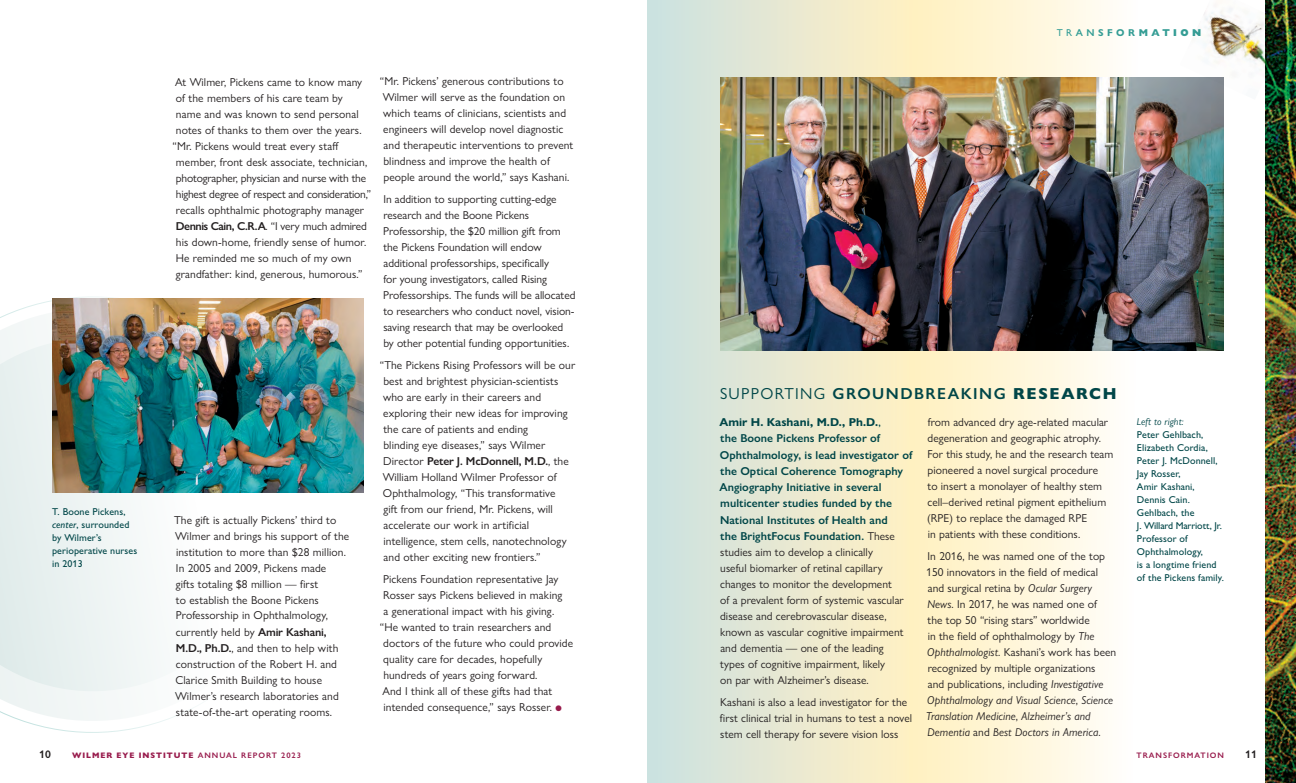
<style>
.page{position:relative;width:1296px;height:783px;background:#fff}
.page>*{position:absolute;margin:0;border:0;box-sizing:border-box;transform-origin:0 0}
.t1{font:600 16px "Gill Sans Nova";letter-spacing:.09em;color:#004648}
.bodycopy{font:11.5px/16px "Gill Sans Nova";letter-spacing:.01em;color:#231f20}
.bodycopy-2{font:11.5px "Gill Sans Nova";letter-spacing:-.02em;color:#231f20}
.bodycopy-3{font:11.5px "Gill Sans Nova";letter-spacing:-.015em;color:#231f20}
.bodycopy-4{font:11.5px "Gill Sans Nova";letter-spacing:-.01em;color:#231f20}
.t2{font:600 11px "Gill Sans Nova";color:#231f20}
.t3{font:500 10px/13px "Gill Sans Nova";letter-spacing:.01em;color:#004648}
.t4{font:700 10px "Gill Sans Nova";color:#359d95}
.t5{font:800 8px "Gill Sans Nova";letter-spacing:.12em;color:#981b4c}
.t6{font:600 8px "Gill Sans Nova";letter-spacing:.12em;color:#981b4c}
.s1{font-style:italic}
.s2{font-weight:600}
.s3{color:#981b4c}
.s4{font-weight:500}
.s5{font-weight:800}
.s6{font-weight:400}
.s7{font-weight:700;color:#004648}
.s8{font-weight:500;color:#004648}
.s9{font-weight:600;color:#004648}
.s10{font-weight:400;font-style:italic}
</style>
<div class="page">
<svg style="left:648px;top:0;width:462px;height:783px;background:#eeedd5"></svg>
<svg style="left:7px;top:296px;width:320px;height:437px"></svg>
<svg style="left:0;top:314px;width:294px;height:401px"></svg>
<img style="left:53px;top:299px;width:311px;height:193px">
<img style="left:720px;top:77px;width:504px;height:274px">
<img style="left:1266px;top:0;width:30px;height:783px">
<img style="left:1180px;top:0;width:110px;height:100px">
<p class="t3" style="left:52px;top:505px;width:87px">T. Boone Pickens, <span class="s1">center</span>, surrounded by Wilmer’s perioperative nurses in 2013</p>
<p class="bodycopy" style="left:175px;top:74px;width:189px">At Wilmer, Pickens came to know many</p>
<p class="bodycopy" style="left:176px;top:90px;width:169px">of the members of his care team by</p>
<p class="bodycopy" style="left:176px;top:106px;width:184px">name and was known to send personal</p>
<p class="bodycopy" style="left:176px;top:122px;width:187px">notes of thanks to them over the years.</p>
<p class="bodycopy" style="left:172px;top:138px;width:168px">“Mr. Pickens would treat every staff</p>
<p class="bodycopy" style="left:176px;top:154px;width:193px">member, front desk associate, technician,</p>
<p class="bodycopy-3" style="left:176px;top:171px;width:192px">photographer, physician and nurse with the</p>
<p class="bodycopy-2" style="left:176px;top:187px;width:197px">highest degree of respect and consideration,”</p>
<p class="bodycopy" style="left:176px;top:202px;width:190px">recalls ophthalmic photography manager</p>
<p class="bodycopy-4" style="left:176px;top:219px;width:193px"><span class="s2">Dennis Cain, C.R.A</span>. “I very much admired</p>
<p class="bodycopy" style="left:176px;top:234px;width:192px">his down-home, friendly sense of humor.</p>
<p class="bodycopy" style="left:176px;top:250px;width:177px">He reminded me so much of my own</p>
<p class="bodycopy" style="left:176px;top:266px;width:188px">grandfather: kind, generous, humorous.”</p>
<p class="bodycopy" style="left:174px;top:511px;width:176px">The gift is actually Pickens’ third to Wilmer and brings his support of the institution to more than $28 million.<br>In 2005 and 2009, Pickens made<br>gifts totaling $8 million — first<br>to establish the Boone Pickens Professorship in Ophthalmology, currently held by <span class="s2">Amir Kashani, M.D., Ph.D.</span>, and then to help with construction of the Robert H. and Clarice Smith Building to house Wilmer’s research laboratories and state-of-the-art operating rooms.</p>
<p class="bodycopy" style="left:380px;top:73px;width:195px">“Mr. Pickens’ generous contributions to Wilmer will serve as the foundation on which teams of clinicians, scientists and engineers will develop novel diagnostic and therapeutic interventions to prevent blindness and improve the health of people around the world,” says Kashani.</p>
<p class="bodycopy" style="left:383px;top:191px;width:194px">In addition to supporting cutting-edge research and the Boone Pickens Professorship, the $20 million gift from the Pickens Foundation will endow additional professorships, specifically<br>for young investigators, called Rising Professorships. The funds will be allocated to researchers who conduct novel, vision&shy;saving research that may be overlooked by other potential funding opportunities.</p>
<p class="bodycopy" style="left:380px;top:357px;width:197px">“The Pickens Rising Professors will be our best and brightest physician-scientists who are early in their careers and exploring their new ideas for improving the care of patients and ending<br>blinding eye diseases,” says Wilmer Director <span class="s2">Peter J. McDonnell, M.D.</span>, the William Holland Wilmer Professor of Ophthalmology, “This transformative<br>gift from our friend, Mr. Pickens, will accelerate our work in artificial intelligence, stem cells, nanotechnology and other exciting new frontiers.”</p>
<p class="bodycopy" style="left:383px;top:571px;width:177px">Pickens Foundation representative Jay</p>
<p class="bodycopy" style="left:383px;top:587px;width:181px">Rosser says Pickens believed in making</p>
<p class="bodycopy" style="left:384px;top:603px;width:172px">a generational impact with his giving.</p>
<p class="bodycopy" style="left:380px;top:619px;width:173px">“He wanted to train researchers and</p>
<p class="bodycopy" style="left:383px;top:635px;width:191px">doctors of the future who could provide</p>
<p class="bodycopy" style="left:383px;top:651px;width:161px">quality care for decades, hopefully</p>
<p class="bodycopy" style="left:383px;top:667px;width:156px">hundreds of years going forward.</p>
<p class="bodycopy" style="left:383px;top:683px;width:171px">And I think all of these gifts had that</p>
<p class="bodycopy" style="left:383px;top:699px;width:180px">intended consequence,” says Rosser. <span class="s3">●</span></p>
<p class="t4" style="left:1057px;top:26px;width:146px"><span class="s4">TR</span><span class="s2">AN</span>SFOR<span class="s5">MAT</span><span class="s5">ION</span></p>
<p class="t1" style="left:720px;top:384px;width:398px"><span class="s6">SUPPORTING</span> GROUNDBREAKING <span class="s5">RESEARCH</span></p>
<p class="bodycopy" style="left:719px;top:414px;width:195px"><span class="s7">Amir H. Kashani, M.D., Ph.D.</span><span class="s8">,<br></span><span class="s9">the Boone Pickens Professor of Ophthalmology, is lead investigator of the Optical Coherence Tomography Angiography Initiative in several multicenter studies funded by the National Institutes of Health and<br>the BrightFocus Foundation.</span> These studies aim to develop a clinically<br>useful biomarker of retinal capillary changes to monitor the development<br>of a prevalent form of systemic vascular disease and cerebrovascular disease, known as vascular cognitive impairment and dementia — one of the leading<br>types of cognitive impairment, likely<br>on par with Alzheimer’s disease.</p>
<p class="bodycopy" style="left:720px;top:694px;width:194px">Kashani is also a lead investigator for the first clinical trial in humans to test a novel stem cell therapy for severe vision loss</p>
<p class="bodycopy" style="left:927px;top:414px;width:188px">from advanced dry age-related macular degeneration and geographic atrophy.<br>For this study, he and the research team pioneered a novel surgical procedure<br>to insert a monolayer of healthy stem cell–derived retinal pigment epithelium (RPE) to replace the damaged RPE<br>in patients with these conditions.</p>
<p class="bodycopy" style="left:926px;top:548px;width:192px">In 2016, he was named one of the top 150 innovators in the field of medical and surgical retina by <span class="s1">Ocular Surgery News</span>. In 2017, he was named one of<br>the top 50 “rising stars” worldwide<br>in the field of ophthalmology by <span class="s1">The Ophthalmologist</span>. Kashani’s work has been recognized by multiple organizations<br>and publications, including <span class="s1">Investigative Ophthalmology and Visual Science</span>, <span class="s1">Science Translation Medicine</span>, <span class="s1">Alzheimer’s and Dementia</span> and <span class="s1">Best Doctors in America</span>.</p>
<p class="t3" style="left:1137px;top:415px;width:88px"><span class="s10">Left to right:<br></span>Peter Gehlbach,<br>Elizabeth Cordia,<br>Peter J. McDonnell,<br>Jay Rosser,<br>Amir Kashani,<br>Dennis Cain.<br>Gehlbach, the<br>J. Willard Marriott, Jr.<br>Professor of<br>Ophthalmology,<br>is a longtime friend of the Pickens family.</p>
<p class="t2" style="left:39px;top:748px;width:13px">10</p>
<p class="t5" style="left:72px;top:751px;width:231px">WILMER EYE INSTITUTE <span class="s2">ANNUAL REPORT 2023</span></p>
<p class="t6" style="left:1137px;top:751px;width:89px">TRANSFORMATION</p>
<p class="t2" style="left:1245px;top:748px;width:13px">11</p>
</div>
